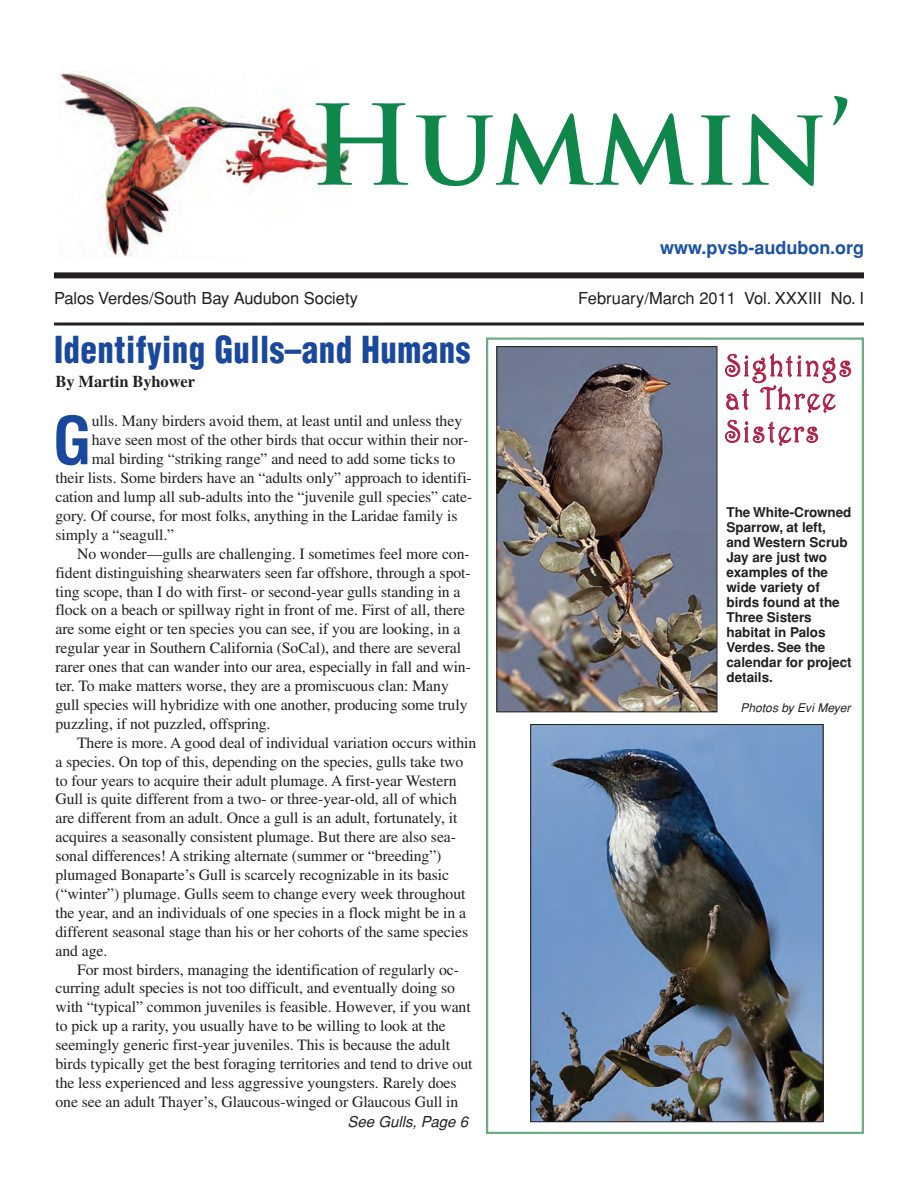
<style>
.page{position:relative;width:918px;height:1188px;background:#fff}
.page>*{position:absolute;margin:0;border:0;box-sizing:border-box;transform-origin:0 0}
.t1{font:700 108px "Trajan Pro";color:#0f864a}
.t2{font:700 condensed 64.2px "Helvetica";color:#1a489c}
.t3{font:900 condensed 36.3px "Helvetica";letter-spacing:.015em;color:#1a489c;scale:.91 1}
.t4{font:31.05px/33px "Harrington";letter-spacing:.08em;color:#af2046;scale:.87 1}
.t5{font:700 18px "Helvetica";color:#1c52a4}
.t6{font:16.5px "Helvetica";color:#231f20}
.t7{font:700 16.5px "Times";letter-spacing:-.005em;color:#231f20}
.t8{font:15.75px "Times";letter-spacing:-.005em;color:#231f20}
.t9{font:italic 15px "Helvetica";letter-spacing:.005em;color:#231f20}
.t10{font:700 13.5px/15px "Helvetica";color:#231f20}
.t11{font:italic 12px "Helvetica";letter-spacing:.005em;color:#231f20}
</style>
<div class="page">
<div style="left:486px;top:338px;width:378px;height:796px;border:2px solid #6fac84"></div>
<img style="left:59px;top:71px;width:292px;height:185px">
<div style="left:54px;top:272px;width:810px;height:6px;background:#231f20"></div>
<hr style="left:54px;top:323px;width:810px;height:3px;background:#231f20">
<img style="left:498px;top:348px;width:217px;height:362px">
<div style="left:496px;top:346px;width:221px;height:366px;border:1px solid #231f20"></div>
<img style="left:532px;top:726px;width:290px;height:394px">
<div style="left:530px;top:724px;width:294px;height:398px;border:1px solid #231f20"></div>
<h1 class="t1" style="left:309px;top:104px;width:545px">Hummin’</h1>
<p class="t5" style="left:660px;top:238px;width:205px">www.pvsb-audubon.org</p>
<p class="t6" style="left:54px;top:289px;width:305px">Palos Verdes/South Bay Audubon Society</p>
<p class="t6" style="left:578px;top:289px;width:287px">February/March 2011 Vol. XXXIII No. I</p>
<h3 class="t3" style="left:54px;top:330px;width:459px">Identifying Gulls–and Humans</h3>
<p class="t7" style="left:55px;top:376px;width:141px">By Martin Byhower</p>
<h2 class="t2" style="left:53px;top:405px;width:41px">G</h2>
<p class="t8" style="left:92px;top:416px;width:372px">ulls. Many birders avoid them, at least until and unless they</p>
<p class="t8" style="left:92px;top:435px;width:378px">have seen most of the other birds that occur within their nor-</p>
<p class="t8" style="left:92px;top:453px;width:365px">mal birding “striking range” and need to add some ticks to</p>
<p class="t8" style="left:55px;top:472px;width:418px">their lists. Some birders have an “adults only” approach to identifi-</p>
<p class="t8" style="left:55px;top:491px;width:418px">cation and lump all sub-adults into the “juvenile gull species” cate-</p>
<p class="t8" style="left:55px;top:510px;width:404px">gory. Of course, for most folks, anything in the Laridae family is</p>
<p class="t8" style="left:55px;top:529px;width:120px">simply a “seagull.”</p>
<p class="t8" style="left:77px;top:548px;width:394px">No wonder—gulls are challenging. I sometimes feel more con-</p>
<p class="t8" style="left:55px;top:567px;width:417px">fident distinguishing shearwaters seen far offshore, through a spot-</p>
<p class="t8" style="left:55px;top:586px;width:407px">ting scope, than I do with first- or second-year gulls standing in a</p>
<p class="t8" style="left:55px;top:605px;width:411px">flock on a beach or spillway right in front of me. First of all, there</p>
<p class="t8" style="left:55px;top:624px;width:406px">are some eight or ten species you can see, if you are looking, in a</p>
<p class="t8" style="left:55px;top:642px;width:407px">regular year in Southern California (SoCal), and there are several</p>
<p class="t8" style="left:55px;top:661px;width:417px">rarer ones that can wander into our area, especially in fall and win-</p>
<p class="t8" style="left:55px;top:680px;width:395px">ter. To make matters worse, they are a promiscuous clan: Many</p>
<p class="t8" style="left:55px;top:699px;width:414px">gull species will hybridize with one another, producing some truly</p>
<p class="t8" style="left:55px;top:718px;width:217px">puzzling, if not puzzled, offspring.</p>
<p class="t8" style="left:77px;top:737px;width:401px">There is more. A good deal of individual variation occurs within</p>
<p class="t8" style="left:55px;top:756px;width:410px">a species. On top of this, depending on the species, gulls take two</p>
<p class="t8" style="left:55px;top:775px;width:403px">to four years to acquire their adult plumage. A first-year Western</p>
<p class="t8" style="left:55px;top:794px;width:403px">Gull is quite different from a two- or three-year-old, all of which</p>
<p class="t8" style="left:55px;top:813px;width:403px">are different from an adult. Once a gull is an adult, fortunately, it</p>
<p class="t8" style="left:55px;top:831px;width:402px">acquires a seasonally consistent plumage. But there are also sea-</p>
<p class="t8" style="left:55px;top:850px;width:388px">sonal differences! A striking alternate (summer or “breeding”)</p>
<p class="t8" style="left:55px;top:869px;width:395px">plumaged Bonaparte’s Gull is scarcely recognizable in its basic</p>
<p class="t8" style="left:55px;top:888px;width:412px">(“winter”) plumage. Gulls seem to change every week throughout</p>
<p class="t8" style="left:55px;top:907px;width:412px">the year, and an individuals of one species in a flock might be in a</p>
<p class="t8" style="left:55px;top:926px;width:414px">different seasonal stage than his or her cohorts of the same species</p>
<p class="t8" style="left:55px;top:945px;width:53px">and age.</p>
<p class="t8" style="left:77px;top:964px;width:383px">For most birders, managing the identification of regularly oc-</p>
<p class="t8" style="left:55px;top:983px;width:401px">curring adult species is not too difficult, and eventually doing so</p>
<p class="t8" style="left:55px;top:1002px;width:417px">with “typical” common juveniles is feasible. However, if you want</p>
<p class="t8" style="left:55px;top:1020px;width:392px">to pick up a rarity, you usually have to be willing to look at the</p>
<p class="t8" style="left:55px;top:1039px;width:396px">seemingly generic first-year juveniles. This is because the adult</p>
<p class="t8" style="left:55px;top:1058px;width:419px">birds typically get the best foraging territories and tend to drive out</p>
<p class="t8" style="left:55px;top:1077px;width:403px">the less experienced and less aggressive youngsters. Rarely does</p>
<p class="t8" style="left:55px;top:1096px;width:404px">one see an adult Thayer’s, Glaucous-winged or Glaucous Gull in</p>
<p class="t9" style="left:347px;top:1113px;width:122px">See Gulls, Page 6</p>
<h3 class="t4" style="left:725px;top:349px;width:147px">Sightings at Three<br>Sisters</h3>
<p class="t10" style="left:726px;top:505px;width:127px">The White-Crowned<br>Sparrow, at left, and Western Scrub<br>Jay are just two examples of the wide variety of birds found at the<br>Three Sisters habitat in Palos<br>Verdes. See the calendar for project details.</p>
<p class="t11" style="left:740px;top:701px;width:111px">Photos by Evi Meyer</p>
</div>
